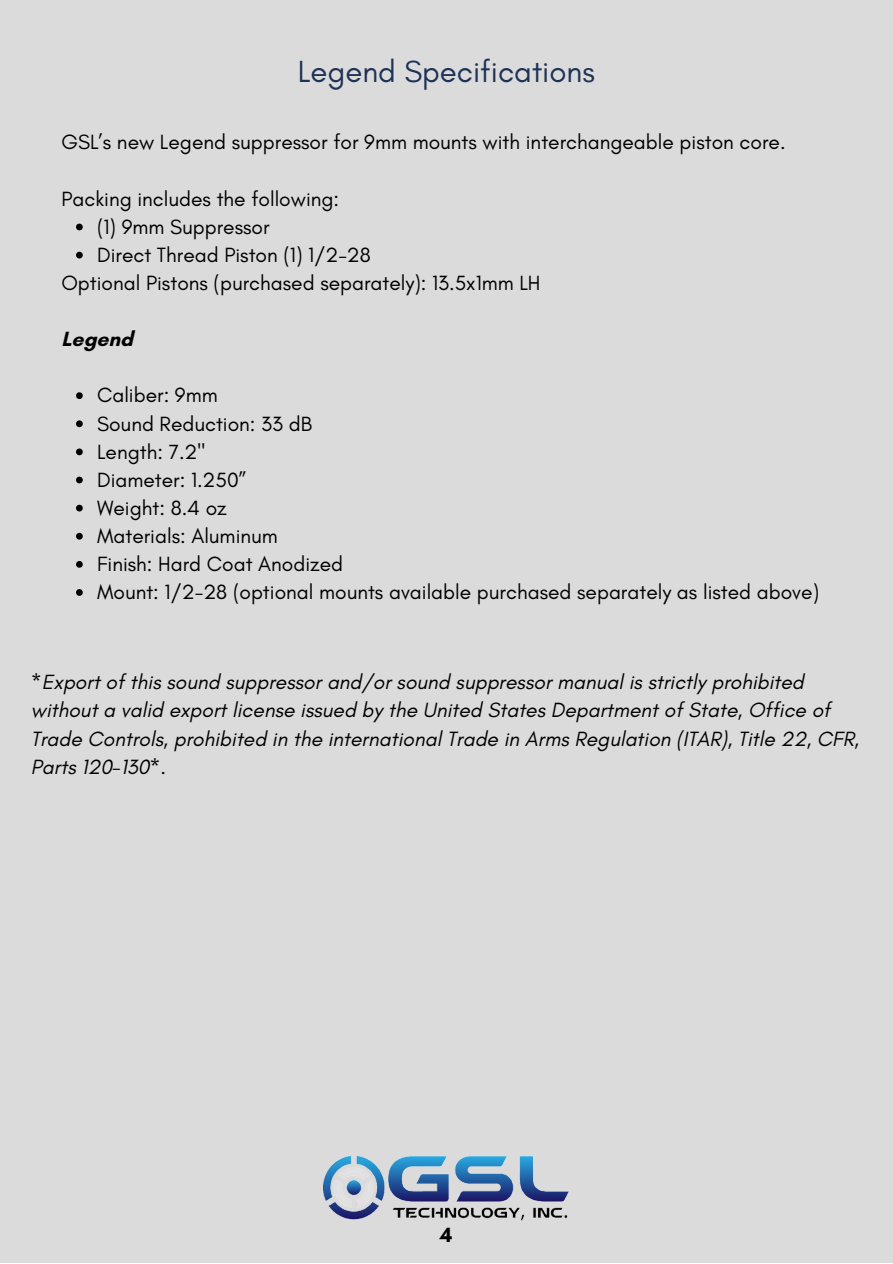
<style>
.page{position:relative;width:893px;height:1264px;background:#fff}
.page>*{position:absolute;margin:0;border:0;box-sizing:border-box;transform-origin:0 0}
.t1{font:31.05px "Glacial Indifference";color:#1e3256}
.t2{font:21px "Glacial Indifference";color:#000}
.t3{font:italic 21px/28px "Glacial Indifference";color:#000}
.t4{font:700 21px "Glacial Indifference";color:#000}
</style>
<div class="page">
<div style="left:0;top:0;width:892px;height:1262px;background:#dbdbdb"></div>
<img style="left:324px;top:1156px;width:245px;height:65px">
<svg style="left:76px;top:224px;width:7px;height:6px"></svg>
<svg style="left:76px;top:252px;width:7px;height:6px"></svg>
<svg style="left:76px;top:392px;width:7px;height:7px"></svg>
<svg style="left:76px;top:420px;width:7px;height:7px"></svg>
<svg style="left:76px;top:448px;width:7px;height:7px"></svg>
<svg style="left:76px;top:476px;width:7px;height:7px"></svg>
<svg style="left:76px;top:505px;width:7px;height:6px"></svg>
<svg style="left:76px;top:533px;width:7px;height:6px"></svg>
<svg style="left:76px;top:561px;width:7px;height:6px"></svg>
<svg style="left:76px;top:589px;width:7px;height:7px"></svg>
<p class="t1" style="left:298px;top:52px;width:298px">Legend Specifications</p>
<p class="t2" style="left:61px;top:129px;width:725px">GSL’s new Legend suppressor for 9mm mounts with interchangeable piston core.</p>
<p class="t2" style="left:61px;top:186px;width:279px">Packing includes the following:</p>
<p class="t2" style="left:97px;top:214px;width:174px">(1) 9mm Suppressor</p>
<p class="t2" style="left:97px;top:242px;width:275px">Direct Thread Piston (1) 1/2-28</p>
<p class="t2" style="left:61px;top:270px;width:480px">Optional Pistons (purchased separately): 13.5x1mm LH</p>
<p class="t4" style="left:61px;top:326px;width:73px">Legend</p>
<p class="t2" style="left:97px;top:382px;width:122px">Caliber: 9mm</p>
<p class="t2" style="left:97px;top:410px;width:216px">Sound Reduction: 33 dB</p>
<p class="t2" style="left:97px;top:438px;width:110px">Length: 7.2"</p>
<p class="t2" style="left:97px;top:467px;width:151px">Diameter: 1.250”</p>
<p class="t2" style="left:97px;top:495px;width:131px">Weight: 8.4 oz</p>
<p class="t2" style="left:97px;top:523px;width:182px">Materials: Aluminum</p>
<p class="t2" style="left:97px;top:551px;width:247px">Finish: Hard Coat Anodized</p>
<p class="t2" style="left:97px;top:579px;width:723px">Mount: 1/2-28 (optional mounts available purchased separately as listed above)</p>
<p class="t3" style="left:31px;top:668px;width:829px">*Export of this sound suppressor and/or sound suppressor manual is strictly prohibited without a valid export license issued by the United States Department of State, Office of Trade Controls, prohibited in the international Trade in Arms Regulation (ITAR), Title 22, CFR, Parts 120-130*.</p>
<p class="t4" style="left:440px;top:1222px;width:14px">4</p>
</div>
